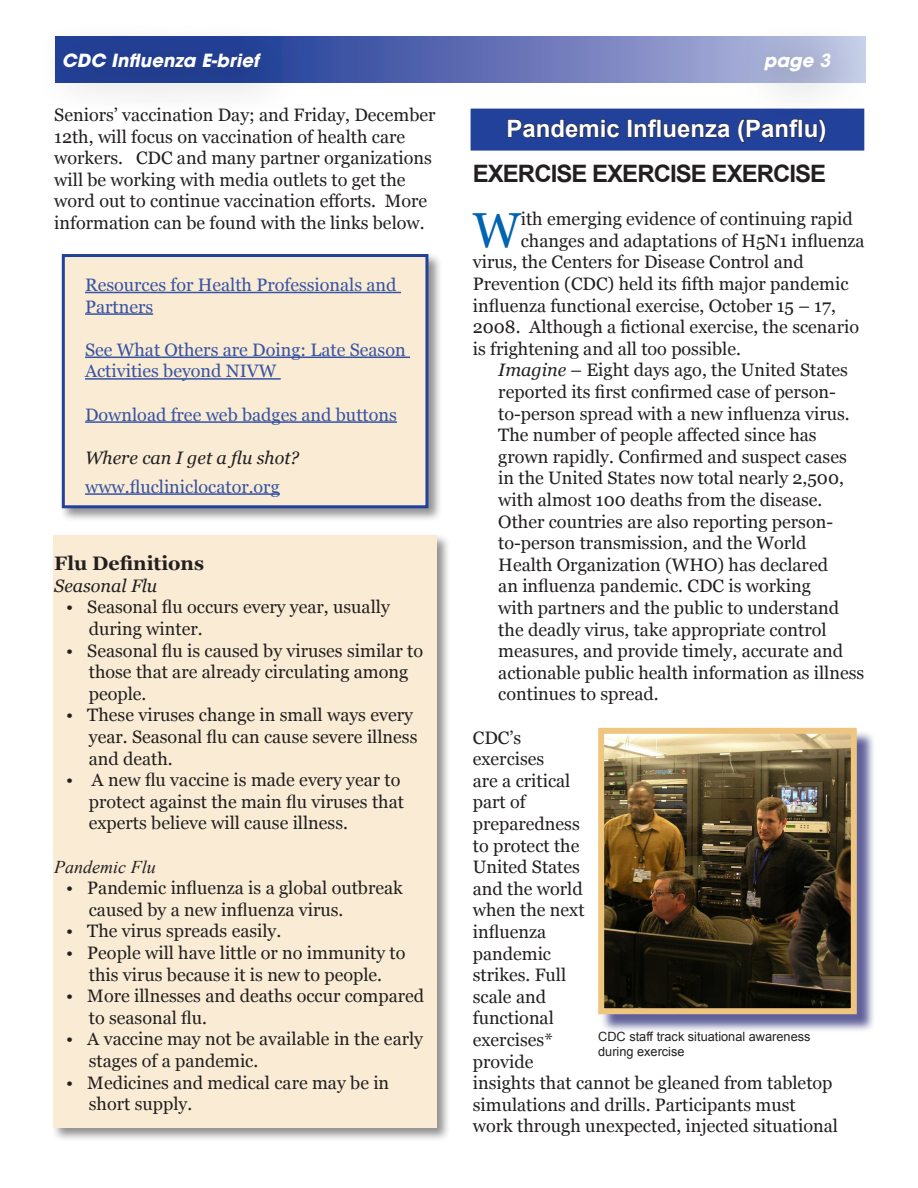
<style>
.page{position:relative;width:918px;height:1188px;background:#fff}
.page>*{position:absolute;margin:0;border:0;box-sizing:border-box;transform-origin:0 0}
.body_dropcap{font:49.2px "Georgia";color:#0164b0}
.Heading1{font:700 24px "Arial";color:#fff}
.heading2{font:700 24px "Arial";letter-spacing:-.04em;color:#231f20}
.body{font:700 19.5px "Georgia";color:#231f20}
.unordered_list{font:18px/21.6px "Georgia";color:#231f20}
.body_tab{font:18px/21.6px "Georgia";color:#231f20}
.body_dropcap-2{font:18px/21.6px "Georgia";color:#231f20}
.body-2{font:18px/21.6px "Georgia";color:#231f20}
.body-3{font:18px/21.6px "Georgia";color:#3853a3}
.body-4{font:italic 18px "Georgia";color:#231f20}
.t1{font:italic 700 18px "ITC Avant Garde Std";letter-spacing:.01em;color:#fff}
.t2{font:italic 18px "Times New Roman";color:#231f20}
.t3{font:12.75px/15.3px "Arial";color:#231f20}
.s1{font-weight:600}
.s2{font-style:italic}
</style>
<div class="page">
<div style="left:471px;top:109px;width:393px;height:42px;background:#22419a"></div>
<div style="left:51px;top:533px;width:406px;height:615px;background:#231f20;opacity:.5"></div>
<div style="left:53px;top:536px;width:384px;height:592px;background:#faecd4"></div>
<div style="left:26px;top:16px;width:892px;height:130px;background:#231f20;opacity:.75"></div>
<div style="left:60px;top:252px;width:389px;height:289px;background:#231f20;opacity:.5"></div>
<div style="left:63px;top:256px;width:364px;height:251px;background:#faecd4"></div>
<hr style="left:85px;top:292px;width:316px;height:1px;background:#3853a3">
<hr style="left:85px;top:313px;width:68px;height:2px;background:#3853a3">
<hr style="left:85px;top:357px;width:325px;height:1px;background:#3853a3">
<hr style="left:85px;top:378px;width:196px;height:2px;background:#3853a3">
<hr style="left:85px;top:421px;width:312px;height:2px;background:#3853a3">
<hr style="left:85px;top:493px;width:195px;height:2px;background:#3853a3">
<div style="left:62px;top:254px;width:366px;height:254px;border:3px solid #22419a"></div>
<svg style="left:507px;top:119px;width:113px;height:19px"></svg>
<div style="left:628px;top:120px;width:4px;height:17px;border:1px solid #231f20"></div>
<svg style="left:634px;top:119px;width:96px;height:19px"></svg>
<svg style="left:738px;top:119px;width:88px;height:24px"></svg>
<div style="left:600px;top:730px;width:282px;height:309px;background:#2a2b78;opacity:.75"></div>
<img style="left:605px;top:735px;width:245px;height:272px">
<div style="left:598px;top:728px;width:259px;height:286px;border:6px solid #efc680"></div>
<p class="t1" style="left:62px;top:49px;width:199px">CDC Influenza E-brief</p>
<p class="t1" style="left:764px;top:49px;width:68px">page <span class="s1">3</span></p>
<p class="body_dropcap-2" style="left:54px;top:104px;width:383px">Seniors’ vaccination Day; and Friday, December 12th, will focus on vaccination of health care workers. CDC and many partner organizations will be working with media outlets to get the word out to continue vaccination efforts. More information can be found with the links below.</p>
<p class="Heading1" style="left:506px;top:113px;width:322px">Pandemic Influenza (Panflu)</p>
<p class="heading2" style="left:473px;top:158px;width:355px">EXERCISE EXERCISE EXERCISE</p>
<p class="body_dropcap" style="left:473px;top:202px;width:49px">W</p>
<p class="body_dropcap-2" style="left:521px;top:208px;width:333px">ith emerging evidence of continuing rapid</p>
<p class="body_dropcap-2" style="left:521px;top:230px;width:345px">changes and adaptations of H5N1 influenza</p>
<p class="body_dropcap-2" style="left:473px;top:251px;width:333px">virus, the Centers for Disease Control and</p>
<p class="body_dropcap-2" style="left:473px;top:273px;width:377px">Prevention (CDC) held its fifth major pandemic</p>
<p class="body_dropcap-2" style="left:473px;top:295px;width:365px">influenza functional exercise, October 15 – 17,</p>
<p class="body_dropcap-2" style="left:473px;top:316px;width:388px">2008. Although a fictional exercise, the scenario</p>
<p class="body_dropcap-2" style="left:473px;top:338px;width:270px">is frightening and all too possible.</p>
<p class="body_tab" style="left:498px;top:359px;width:368px"><span class="s2">Imagine</span> – Eight days ago, the United States reported its first confirmed case of person&shy;to-person spread with a new influenza virus.<br>The number of people affected since has grown rapidly. Confirmed and suspect cases in the United States now total nearly 2,500, with almost 100 deaths from the disease.<br>Other countries are also reporting person&shy;to-person transmission, and the World Health Organization (WHO) has declared<br>an influenza pandemic. CDC is working<br>with partners and the public to understand the deadly virus, take appropriate control measures, and provide timely, accurate and actionable public health information as illness continues to spread.</p>
<p class="body-2" style="left:473px;top:727px;width:367px">CDC’s<br>exercises<br>are a critical<br>part of<br>preparedness<br>to protect the<br>United States<br>and the world<br>when the next<br>influenza<br>pandemic<br>strikes. Full<br>scale and<br>functional<br>exercises*<br>provide<br>insights that cannot be gleaned from tabletop simulations and drills. Participants must work through unexpected, injected situational</p>
<p class="body-3" style="left:85px;top:274px;width:313px">Resources for Health Professionals and<br>Partners</p>
<p class="body-3" style="left:85px;top:339px;width:322px">See What Others are Doing: Late Season<br>Activities beyond NIVW</p>
<p class="body-3" style="left:85px;top:403px;width:313px">Download free web badges and buttons</p>
<p class="body-4" style="left:85px;top:447px;width:216px">Where can I get a flu shot?</p>
<p class="body-3" style="left:85px;top:475px;width:196px">www.flucliniclocator.org</p>
<p class="body" style="left:54px;top:552px;width:151px">Flu Definitions</p>
<p class="body-4" style="left:54px;top:575px;width:104px">Seasonal Flu</p>
<p class="unordered_list" style="left:89px;top:596px;width:303px;text-indent:-22px">• Seasonal flu occurs every year, usually during winter.</p>
<p class="unordered_list" style="left:89px;top:640px;width:336px;text-indent:-22px">• Seasonal flu is caused by viruses similar to those that are already circulating among people.</p>
<p class="unordered_list" style="left:89px;top:704px;width:330px;text-indent:-22px">• These viruses change in small ways every year. Seasonal flu can cause severe illness and death.</p>
<p class="unordered_list" style="left:89px;top:769px;width:317px;text-indent:-22px">• A new flu vaccine is made every year to protect against the main flu viruses that experts believe will cause illness.</p>
<p class="t2" style="left:54px;top:854px;width:103px">Pandemic Flu</p>
<p class="unordered_list" style="left:89px;top:877px;width:316px;text-indent:-22px">• Pandemic influenza is a global outbreak caused by a new influenza virus.</p>
<p class="unordered_list" style="left:66px;top:920px;width:217px">• The virus spreads easily.</p>
<p class="unordered_list" style="left:66px;top:942px;width:341px;text-align:center">• People will have little or no immunity to this virus because it is new to people.</p>
<p class="unordered_list" style="left:89px;top:985px;width:337px;text-indent:-22px">• More illnesses and deaths occur compared to seasonal flu.</p>
<p class="unordered_list" style="left:89px;top:1028px;width:336px;text-indent:-22px">• A vaccine may not be available in the early stages of a pandemic.</p>
<p class="unordered_list" style="left:89px;top:1072px;width:302px;text-indent:-22px">• Medicines and medical care may be in short supply.</p>
<p class="t3" style="left:598px;top:1029px;width:214px">CDC staff track situational awareness during exercise</p>
</div>
